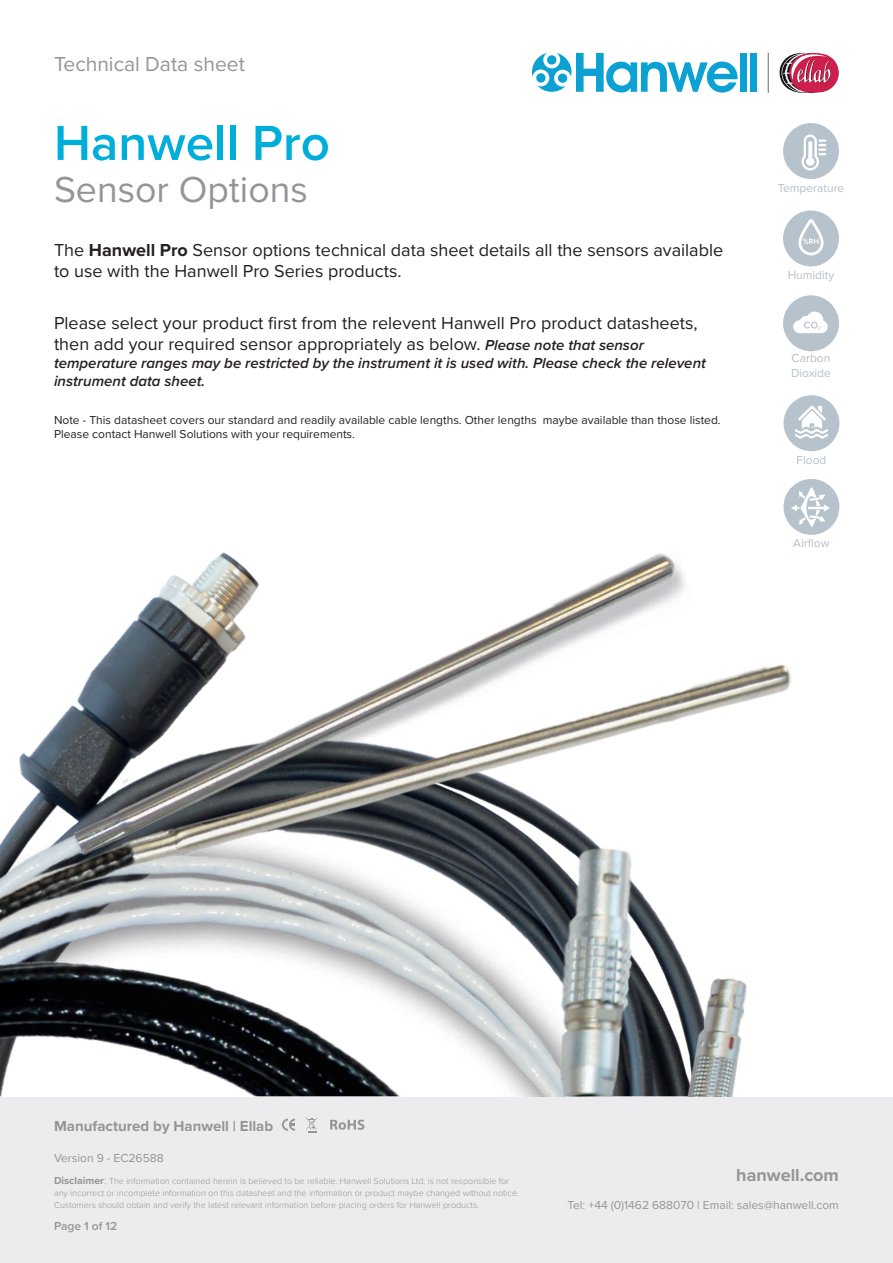
<style>
.page{position:relative;width:893px;height:1263px;background:#fff}
.page>*{position:absolute;margin:0;border:0;box-sizing:border-box;transform-origin:0 0}
.t1{font:600 51px "Proxima Nova";color:#00aedc}
.t2{font:37.5px "Proxima Nova";color:#939598}
.t3{font:21px "Proxima Nova";color:#939598}
.t4{font:18px/21.6px "Proxima Nova";color:#231f20}
.t5{font:700 18px "Proxima Nova";color:#939598}
.t6{font:italic 600 15px/18px "Proxima Nova";color:#231f20}
.t7{font:700 15px "Proxima Nova";color:#939598}
.t8{font:12px/14.4px "Proxima Nova";color:#231f20}
.t9{font:12px "Proxima Nova";color:#939598}
.t10{font:12px/14.4px "Proxima Nova";color:#b4c0c9}
.t11{font:600 12px "Proxima Nova";color:#939598}
.t12{font:300 9px/12px "Proxima Nova";color:#939598}
.s1{font-weight:700}
.s2{font-weight:600;font-style:italic;font-size:15px}
.s3{font-weight:700;font-size:10.5px}
.s4{font-size:10.5px}
</style>
<div class="page">
<div style="left:0;top:1097px;width:893px;height:166px;background:#ececee"></div>
<div style="left:740px;top:53px;width:7px;height:39px;background:#0ba2d3"></div>
<div style="left:750px;top:53px;width:7px;height:39px;background:#0ba2d3"></div>
<svg style="left:532px;top:53px;width:205px;height:40px"></svg>
<hr style="left:768px;top:53px;width:1px;height:40px;background:#66696a">
<svg style="left:779px;top:53px;width:60px;height:40px"></svg>
<svg style="left:306px;top:1118px;width:11px;height:14px"></svg>
<svg style="left:330px;top:1119px;width:34px;height:11px"></svg>
<svg style="left:282px;top:1118px;width:13px;height:13px"></svg>
<img style="left:0;top:526px;width:832px;height:570px">
<div style="left:783px;top:123px;width:56px;height:56px;background:#b7c3cc;border-radius:50%"></div>
<svg style="left:801px;top:134px;width:25px;height:36px"></svg>
<div style="left:783px;top:210px;width:56px;height:56px;background:#b7c3cc;border-radius:50%"></div>
<svg style="left:798px;top:219px;width:26px;height:36px"></svg>
<div style="left:783px;top:295px;width:56px;height:56px;background:#b7c3cc;border-radius:50%"></div>
<svg style="left:793px;top:312px;width:35px;height:21px"></svg>
<div style="left:783px;top:395px;width:56px;height:56px;background:#b7c3cc;border-radius:50%"></div>
<svg style="left:795px;top:405px;width:33px;height:34px"></svg>
<div style="left:783px;top:479px;width:56px;height:56px;background:#b7c3cc;border-radius:50%"></div>
<svg style="left:791px;top:487px;width:39px;height:40px"></svg>
<h3 class="t3" style="left:54px;top:48px;width:192px">Technical Data sheet</h3>
<h1 class="t1" style="left:54px;top:105px;width:277px">Hanwell Pro</h1>
<h2 class="t2" style="left:54px;top:162px;width:255px">Sensor Options</h2>
<h3 class="t10" style="left:778px;top:180px;width:68px">Temperature</h3>
<h3 class="t4" style="left:54px;top:238px;width:671px">The <span class="s1">Hanwell Pro</span> Sensor options technical data sheet details all the sensors available to use with the Hanwell Pro Series products.</h3>
<h3 class="t4" style="left:54px;top:311px;width:645px">Please select your product first from the relevent Hanwell Pro product datasheets, then add your required sensor appropriately as below. <span class="s2">Please note that sensor</span></h3>
<h3 class="t6" style="left:54px;top:354px;width:653px">temperature ranges may be restricted by the instrument it is used with. Please check the relevent instrument data sheet.</h3>
<h3 class="t8" style="left:54px;top:412px;width:668px">Note - This datasheet covers our standard and readily available cable lengths. Other lengths maybe available than those listed.<br>Please contact Hanwell Solutions with your requirements.</h3>
<h3 class="t10" style="left:788px;top:267px;width:48px">Humidity</h3>
<h3 class="t10" style="left:791px;top:350px;width:41px">Carbon<br>Dioxide</h3>
<h3 class="t10" style="left:796px;top:452px;width:31px">Flood</h3>
<h3 class="t10" style="left:793px;top:536px;width:38px">Airflow</h3>
<h3 class="t7" style="left:54px;top:1114px;width:221px">Manufactured by Hanwell | Ellab</h3>
<h3 class="t9" style="left:54px;top:1149px;width:111px">Version 9 - EC26588</h3>
<p class="t12" style="left:54px;top:1174px;width:467px"><span class="s3">Disclaimer</span><span class="s4">:</span> The information contained herein is believed to be reliable. Hanwell Solutions Ltd. is not responsible for any incorrect or incomplete information on this datasheet and the information or product maybe changed without notice.<br>Customers should obtain and verify the latest relevant information before placing orders for Hanwell products.</p>
<h3 class="t11" style="left:54px;top:1216px;width:65px">Page 1 of 12</h3>
<h3 class="t5" style="left:736px;top:1161px;width:104px">hanwell.com</h3>
<h3 class="t9" style="left:568px;top:1195px;width:273px">Tel: +44 (0)1462 688070 | Email: sales@hanwell.com</h3>
</div>
